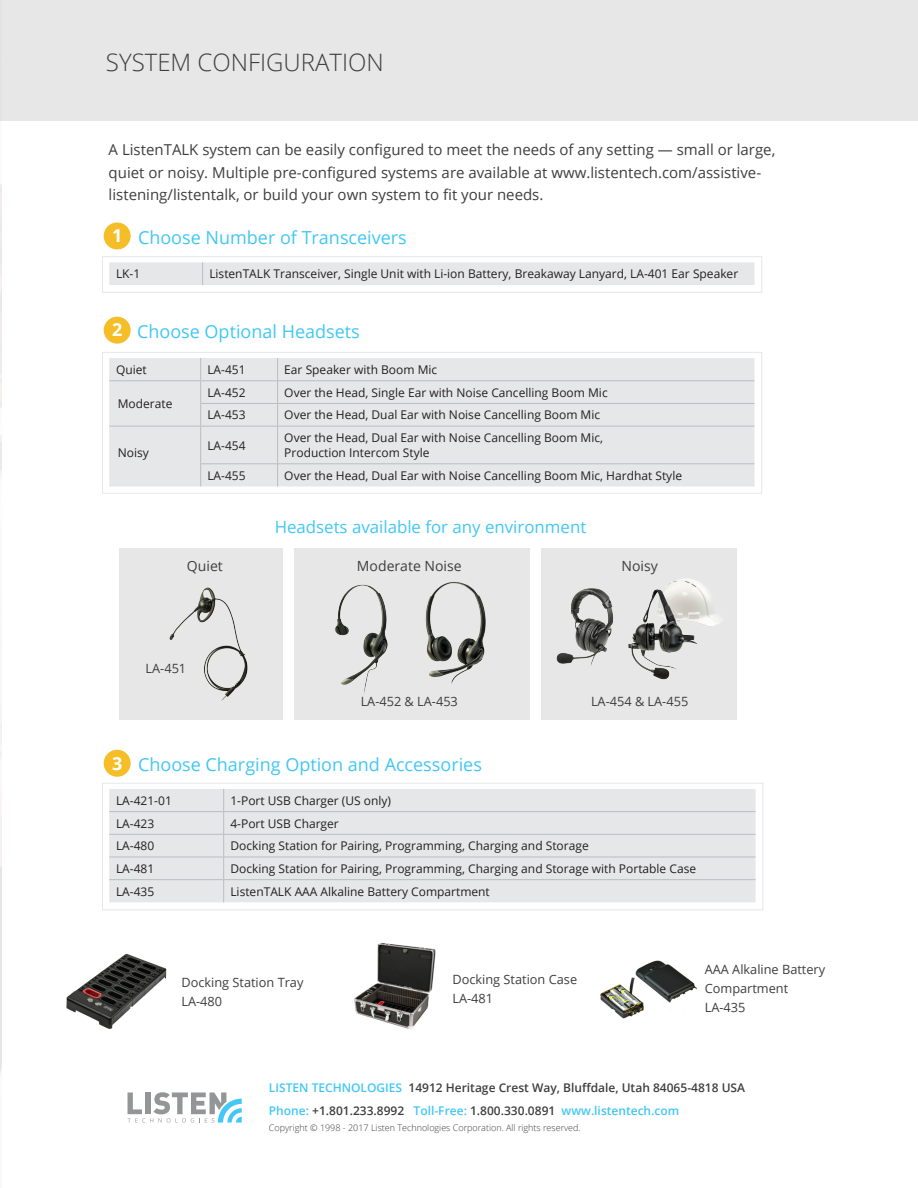
<style>
.page{position:relative;width:918px;height:1188px;background:#fff}
.page>*{position:absolute;margin:0;border:0;box-sizing:border-box;transform-origin:0 0}
.t1{font:300 24px "Open Sans";color:#3e3e3f}
.body{font:18px "Open Sans";color:#40c7f4}
.body-2{font:700 18px "Open Sans";color:#fff}
.body-3{font:16.8px "Open Sans";color:#40c7f4}
.body-4{font:15px/22.5px "Open Sans";color:#3e3e3f}
.body-5{font:14.1px "Open Sans";color:#3e3e3f}
.body-6{font:12.75px/19.2px "Open Sans";color:#3e3e3f}
.t2{font:12px/15px "Open Sans";color:#231f20}
.captions{font:600 12px/22.5px "Open Sans";color:#3e3e3f}
.t3{font:300 9px "Open Sans";color:#3e3e3f}
.s1{color:#40c7f4}
</style>
<div class="page">
<div style="left:0;top:0;width:918px;height:120px;background:#e7e7e7"></div>
<img style="left:0;top:120px;width:1px;height:954px">
<svg style="left:128px;top:1092px;width:114px;height:31px"></svg>
<img style="left:66px;top:953px;width:101px;height:76px">
<div style="left:102px;top:256px;width:660px;height:37px;border:1px solid #e6e7e9"></div>
<div style="left:109px;top:262px;width:645px;height:23px;background:#e6e7e9"></div>
<div style="left:104px;top:222px;width:27px;height:27px;background:#f5be28;border-radius:50%"></div>
<div style="left:102px;top:783px;width:661px;height:127px;border:1px solid #e6e7e9"></div>
<div style="left:109px;top:789px;width:647px;height:113px;background:#e6e7e9"></div>
<svg style="left:223px;top:789px;width:1px;height:113px"></svg>
<hr style="left:109px;top:811px;width:115px;height:1px;background:#bcbdc0">
<hr style="left:224px;top:811px;width:532px;height:1px;background:#bcbdc0">
<hr style="left:109px;top:834px;width:115px;height:1px;background:#bcbdc0">
<hr style="left:224px;top:834px;width:532px;height:1px;background:#bcbdc0">
<hr style="left:109px;top:857px;width:115px;height:1px;background:#bcbdc0">
<hr style="left:224px;top:857px;width:532px;height:1px;background:#bcbdc0">
<hr style="left:109px;top:879px;width:115px;height:1px;background:#bcbdc0">
<hr style="left:224px;top:879px;width:532px;height:1px;background:#bcbdc0">
<div style="left:104px;top:750px;width:27px;height:27px;background:#f5be28;border-radius:50%"></div>
<div style="left:119px;top:548px;width:163px;height:172px;background:#e7e7e7"></div>
<div style="left:542px;top:548px;width:195px;height:172px;background:#e7e7e7"></div>
<div style="left:294px;top:548px;width:236px;height:172px;background:#e7e7e7"></div>
<img style="left:169px;top:587px;width:79px;height:114px">
<img style="left:335px;top:584px;width:53px;height:109px">
<img style="left:425px;top:582px;width:61px;height:102px">
<img style="left:556px;top:588px;width:57px;height:78px">
<div style="left:102px;top:352px;width:660px;height:142px;border:1px solid #e6e7e9"></div>
<div style="left:109px;top:358px;width:645px;height:128px;background:#e6e7e9"></div>
<hr style="left:109px;top:380px;width:91px;height:1px;background:#bcbdc0">
<hr style="left:201px;top:380px;width:76px;height:1px;background:#bcbdc0">
<hr style="left:278px;top:380px;width:477px;height:1px;background:#bcbdc0">
<svg style="left:200px;top:358px;width:1px;height:68px"></svg>
<hr style="left:200px;top:426px;width:1px;height:38px;background:#bcbdc0">
<svg style="left:200px;top:464px;width:1px;height:22px"></svg>
<hr style="left:201px;top:403px;width:77px;height:1px;background:#bcbdc0">
<hr style="left:278px;top:403px;width:476px;height:1px;background:#bcbdc0">
<hr style="left:109px;top:426px;width:92px;height:1px;background:#bcbdc0">
<hr style="left:201px;top:426px;width:77px;height:1px;background:#bcbdc0">
<hr style="left:278px;top:426px;width:476px;height:1px;background:#bcbdc0">
<hr style="left:201px;top:463px;width:77px;height:1px;background:#bcbdc0">
<hr style="left:278px;top:463px;width:476px;height:1px;background:#bcbdc0">
<svg style="left:277px;top:358px;width:1px;height:68px"></svg>
<hr style="left:277px;top:426px;width:1px;height:37px;background:#bcbdc0">
<svg style="left:277px;top:464px;width:1px;height:22px"></svg>
<div style="left:104px;top:317px;width:27px;height:27px;background:#f5be28;border-radius:50%"></div>
<img style="left:354px;top:943px;width:82px;height:86px">
<img style="left:628px;top:579px;width:92px;height:101px">
<img style="left:600px;top:960px;width:97px;height:59px">
<p class="t1" style="left:106px;top:46px;width:279px">SYSTEM CONFIGURATION</p>
<p class="body-4" style="left:109px;top:138px;width:668px">A ListenTALK system can be easily configured to meet the needs of any setting — small or large, quiet or noisy. Multiple pre-configured systems are available at www.listentech.com/assistive&shy;listening/listentalk, or build your own system to fit your needs.</p>
<p class="body-2" style="left:112px;top:223px;width:12px">1</p>
<p class="body" style="left:138px;top:225px;width:270px">Choose Number of Transceivers</p>
<p class="t2" style="left:116px;top:266px;width:26px">LK-1</p>
<p class="t2" style="left:209px;top:266px;width:530px">ListenTALK Transceiver, Single Unit with Li-ion Battery, Breakaway Lanyard, LA-401 Ear Speaker</p>
<p class="body-2" style="left:112px;top:317px;width:12px">2</p>
<p class="body" style="left:137px;top:320px;width:224px">Choose Optional Headsets</p>
<p class="t2" style="left:116px;top:362px;width:32px">Quiet</p>
<p class="t2" style="left:207px;top:362px;width:40px">LA-451</p>
<p class="t2" style="left:284px;top:362px;width:154px">Ear Speaker with Boom Mic</p>
<p class="t2" style="left:207px;top:385px;width:40px">LA-452</p>
<p class="t2" style="left:284px;top:385px;width:325px">Over the Head, Single Ear with Noise Cancelling Boom Mic</p>
<p class="t2" style="left:207px;top:407px;width:40px">LA-453</p>
<p class="t2" style="left:284px;top:407px;width:317px">Over the Head, Dual Ear with Noise Cancelling Boom Mic</p>
<p class="t2" style="left:207px;top:437px;width:40px">LA-454</p>
<p class="t2" style="left:284px;top:430px;width:320px">Over the Head, Dual Ear with Noise Cancelling Boom Mic,<br>Production Intercom Style</p>
<p class="t2" style="left:207px;top:468px;width:40px">LA-455</p>
<p class="t2" style="left:284px;top:468px;width:399px">Over the Head, Dual Ear with Noise Cancelling Boom Mic, Hardhat Style</p>
<p class="t2" style="left:118px;top:396px;width:56px">Moderate</p>
<p class="t2" style="left:118px;top:445px;width:33px">Noisy</p>
<p class="body-5" style="left:187px;top:556px;width:37px">Quiet</p>
<p class="body-6" style="left:146px;top:658px;width:42px">LA-451</p>
<p class="body-3" style="left:275px;top:516px;width:313px">Headsets available for any environment</p>
<p class="body-5" style="left:357px;top:556px;width:106px">Moderate Noise</p>
<p class="body-5" style="left:621px;top:556px;width:38px">Noisy</p>
<p class="body-6" style="left:361px;top:691px;width:99px">LA-452 &amp; LA-453</p>
<p class="body-6" style="left:591px;top:691px;width:99px">LA-454 &amp; LA-455</p>
<p class="body-2" style="left:112px;top:750px;width:12px">3</p>
<p class="body" style="left:138px;top:752px;width:345px">Choose Charging Option and Accessories</p>
<p class="t2" style="left:116px;top:793px;width:57px">LA-421-01</p>
<p class="t2" style="left:230px;top:793px;width:162px">1-Port USB Charger (US only)</p>
<p class="t2" style="left:116px;top:815px;width:40px">LA-423</p>
<p class="t2" style="left:230px;top:815px;width:110px">4-Port USB Charger</p>
<p class="t2" style="left:116px;top:838px;width:40px">LA-480</p>
<p class="t2" style="left:230px;top:838px;width:360px">Docking Station for Pairing, Programming, Charging and Storage</p>
<p class="t2" style="left:116px;top:861px;width:40px">LA-481</p>
<p class="t2" style="left:230px;top:861px;width:467px">Docking Station for Pairing, Programming, Charging and Storage with Portable Case</p>
<p class="t2" style="left:116px;top:883px;width:40px">LA-435</p>
<p class="t2" style="left:230px;top:883px;width:261px">ListenTALK AAA Alkaline Battery Compartment</p>
<p class="body-6" style="left:181px;top:972px;width:124px">Docking Station Tray</p>
<p class="body-6" style="left:181px;top:991px;width:42px">LA-480</p>
<p class="body-6" style="left:453px;top:969px;width:126px">Docking Station Case<br>LA-481</p>
<p class="body-6" style="left:705px;top:959px;width:122px">AAA Alkaline Battery<br>Compartment<br>LA-435</p>
<p class="captions" style="left:269px;top:1076px;width:478px"><span class="s1">LISTEN TECHNOLOGIES</span> 14912 Heritage Crest Way, Bluffdale, Utah 84065-4818 USA<br><span class="s1">Phone:</span> +1.801.233.8992 <span class="s1">Toll-Free:</span> 1.800.330.0891 <span class="s1">www.listentech.com</span></p>
<p class="t3" style="left:269px;top:1122px;width:313px">Copyright © 1998 - 2017 Listen Technologies Corporation. All rights reserved.</p>
</div>
